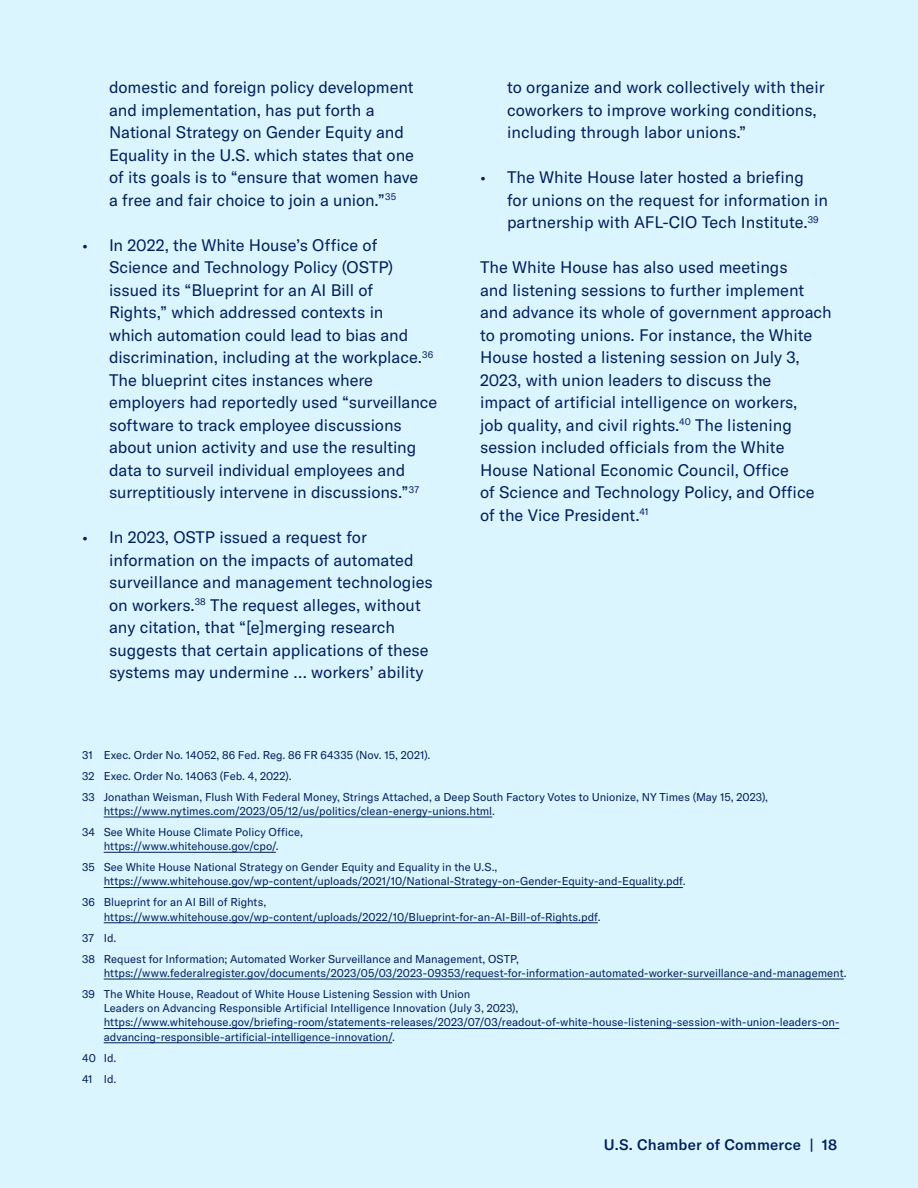
<style>
.page{position:relative;width:918px;height:1188px;background:#dbf5ff}
.page>*{position:absolute;margin:0;border:0;box-sizing:border-box;transform-origin:0 0}
.t1{font:16.5px/22.5px "GT America";color:#001f5c}
.t2{font:500 15px "GT America";letter-spacing:.01em;color:#001f5c}
.t3{font:11.25px/21px "GT America";color:#001f5c}
</style>
<div class="page">
<hr style="left:104px;top:817px;width:388px;height:1px;background:#001f5c">
<hr style="left:104px;top:852px;width:172px;height:1px;background:#001f5c">
<hr style="left:104px;top:887px;width:579px;height:1px;background:#001f5c">
<hr style="left:104px;top:923px;width:494px;height:1px;background:#001f5c">
<hr style="left:104px;top:979px;width:740px;height:1px;background:#001f5c">
<hr style="left:104px;top:1028px;width:735px;height:1px;background:#001f5c">
<hr style="left:104px;top:1043px;width:288px;height:1px;background:#001f5c">
<p class="t1" style="left:109px;top:76px;width:311px">domestic and foreign policy development and implementation, has put forth a National Strategy on Gender Equity and Equality in the U.S. which states that one of its goals is to “ensure that women have a free and fair choice to join a union.”<sup>35</sup></p>
<p class="t1" style="left:109px;top:234px;width:330px;text-indent:-27px">• In 2022, the White House’s Office of Science and Technology Policy (OSTP) issued its “Blueprint for an AI Bill of<br>Rights,” which addressed contexts in<br>which automation could lead to bias and discrimination, including at the workplace.<sup>36<br></sup>The blueprint cites instances where employers had reportedly used “surveillance software to track employee discussions about union activity and use the resulting data to surveil individual employees and surreptitiously intervene in discussions.”<sup>37</sup></p>
<p class="t1" style="left:109px;top:526px;width:325px;text-indent:-27px">• In 2023, OSTP issued a request for information on the impacts of automated surveillance and management technologies on workers.<sup>38</sup> The request alleges, without any citation, that “[e]merging research suggests that certain applications of these systems may undermine … workers’ ability</p>
<p class="t1" style="left:507px;top:76px;width:319px">to organize and work collectively with their coworkers to improve working conditions, including through labor unions.”</p>
<p class="t1" style="left:507px;top:166px;width:323px;text-indent:-27px">• The White House later hosted a briefing for unions on the request for information in partnership with AFL-CIO Tech Institute.<sup>39</sup></p>
<p class="t1" style="left:480px;top:256px;width:353px">The White House has also used meetings<br>and listening sessions to further implement and advance its whole of government approach to promoting unions. For instance, the White House hosted a listening session on July 3, 2023, with union leaders to discuss the<br>impact of artificial intelligence on workers,<br>job quality, and civil rights.<sup>40</sup> The listening session included officials from the White House National Economic Council, Office<br>of Science and Technology Policy, and Office of the Vice President.<sup>41</sup></p>
<p class="t3" style="left:82px;top:744px;width:688px">31 Exec. Order No. 14052, 86 Fed. Reg. 86 FR 64335 (Nov. 15, 2021).<br>32 Exec. Order No. 14063 (Feb. 4, 2022).<br>33 Jonathan Weisman, Flush With Federal Money, Strings Attached, a Deep South Factory Votes to Unionize, NY Times (May 15, 2023),</p>
<p class="t3" style="left:82px;top:800px;width:415px;text-indent:22px">https://www.nytimes.com/2023/05/12/us/politics/clean-energy-unions.html.<br>34 See White House Climate Policy Office,</p>
<p class="t3" style="left:82px;top:836px;width:417px;text-indent:22px">https://www.whitehouse.gov/cpo/.<br>35 See White House National Strategy on Gender Equity and Equality in the U.S.,</p>
<p class="t3" style="left:82px;top:871px;width:605px;text-indent:22px">https://www.whitehouse.gov/wp-content/uploads/2021/10/National-Strategy-on-Gender-Equity-and-Equality.pdf.<br>36 Blueprint for an AI Bill of Rights,</p>
<p class="t3" style="left:82px;top:906px;width:520px;text-indent:22px">https://www.whitehouse.gov/wp-content/uploads/2022/10/Blueprint-for-an-AI-Bill-of-Rights.pdf.<br>37 Id.<br>38 Request for Information; Automated Worker Surveillance and Management, OSTP,</p>
<p class="t3" style="left:82px;top:962px;width:766px;text-indent:22px">https://www.federalregister.gov/documents/2023/05/03/2023-09353/request-for-information-automated-worker-surveillance-and-management.<br>39 The White House, Readout of White House Listening Session with Union</p>
<p class="t3" style="left:104px;top:1001px;width:737px;line-height:14.2px">Leaders on Advancing Responsible Artificial Intelligence Innovation (July 3, 2023), https://www.whitehouse.gov/briefing-room/statements-releases/2023/07/03/readout-of-white-house-listening-session-with-union-leaders-on&shy;advancing-responsible-artificial-intelligence-innovation/.</p>
<p class="t3" style="left:82px;top:1047px;width:36px">40 Id.<br>41 Id.</p>
<p class="t2" style="left:604px;top:1136px;width:235px">U.S. Chamber of Commerce | 18</p>
</div>
